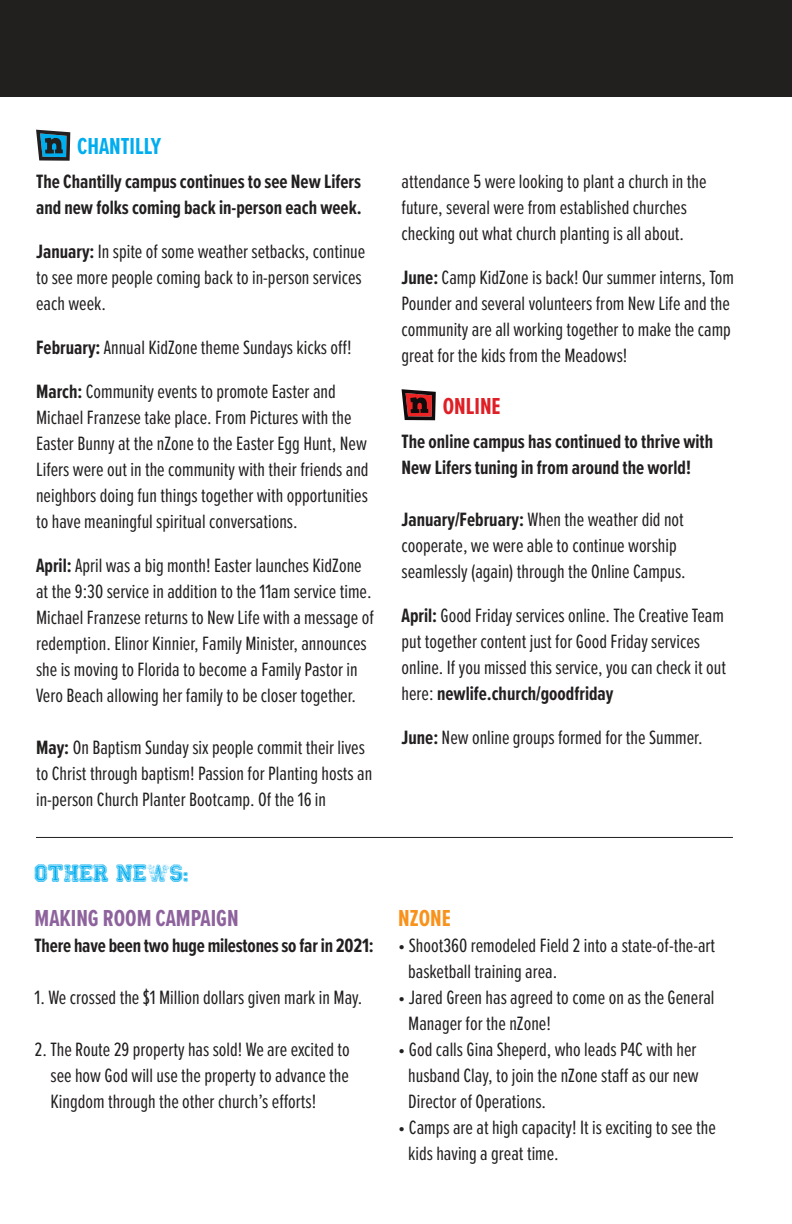
<style>
.page{position:relative;width:792px;height:1224px;background:#fff}
.page>*{position:absolute;margin:0;border:0;box-sizing:border-box;transform-origin:0 0}
.t1{font:700 24px "Proxima Nova Ex Cn";color:#8e639d}
.t2{font:700 24px "Proxima Nova Ex Cn";color:#00adef}
.t3{font:700 24px "Proxima Nova Ex Cn";color:#df1f26}
.t4{font:700 24px "Proxima Nova Ex Cn";color:#f7931d}
.t5{font:20px/26px "Proxima Nova Ex Cn";color:#221f1f}
.t6{font:700 20px/26px "Proxima Nova Ex Cn";color:#221f1f}
.t7{font:18px "Colleged";color:#00adef}
.s1{font-weight:700}
</style>
<div class="page">
<div style="left:0;top:0;width:792px;height:96px;background:#221f1f"></div>
<hr style="left:36px;top:837px;width:697px;height:1px;background:#221f1f">
<svg style="left:36px;top:130px;width:34px;height:31px"></svg>
<svg style="left:402px;top:389px;width:34px;height:31px"></svg>
<p class="t2" style="left:77px;top:136px;width:85px">CHANTILLY</p>
<p class="t6" style="left:36px;top:170px;width:327px">The Chantilly campus continues to see New Lifers and new folks coming back in- person each week.</p>
<p class="t5" style="left:36px;top:240px;width:331px"><span class="s1">January:</span> In spite of some weather setbacks, continue to see more people coming back to in- person services each week.</p>
<p class="t5" style="left:36px;top:336px;width:317px"><span class="s1">February:</span> Annual KidZone theme Sundays kicks off!</p>
<p class="t5" style="left:36px;top:380px;width:334px"><span class="s1">March:</span> Community events to promote Easter and Michael Franzese take place. From Pictures with the Easter Bunny at the nZone to the Easter Egg Hunt, New Lifers were out in the community with their friends and neighbors doing fun things together with opportunities to have meaningful spiritual conversations.</p>
<p class="t5" style="left:36px;top:554px;width:339px"><span class="s1">April:</span> April was a big month! Easter launches KidZone at the 9:30 service in addition to the 11am service time.<br>Michael Franzese returns to New Life with a message of redemption. Elinor Kinnier, Family Minister, announces she is moving to Florida to become a Family Pastor in Vero Beach allowing her family to be closer together.</p>
<p class="t5" style="left:36px;top:736px;width:338px"><span class="s1">May:</span> On Baptism Sunday six people commit their lives to Christ through baptism! Passion for Planting hosts an in- person Church Planter Bootcamp. Of the 16 in</p>
<p class="t7" style="left:35px;top:864px;width:155px">OTHER NEWS:</p>
<p class="t1" style="left:35px;top:908px;width:206px">MAKING ROOM CAMPAIGN</p>
<p class="t6" style="left:35px;top:933px;width:341px">There have been two huge milestones so far in 2021:</p>
<p class="t5" style="left:35px;top:985px;width:329px">1. We crossed the $1 Million dollars given mark in May.</p>
<p class="t5" style="left:51px;top:1037px;width:301px;text-align:justify;text-indent:-16px">2. The Route 29 property has sold! We are excited to see how God will use the property to advance the Kingdom through the other church’s efforts!</p>
<p class="t5" style="left:402px;top:169px;width:307px">attendance 5 were looking to plant a church in the future, several were from established churches checking out what church planting is all about.</p>
<p class="t5" style="left:402px;top:265px;width:334px"><span class="s1">June:</span> Camp KidZone is back! Our summer interns, Tom Pounder and several volunteers from New Life and the community are all working together to make the camp great for the kids from the Meadows!</p>
<p class="t3" style="left:443px;top:396px;width:60px">ONLINE</p>
<p class="t6" style="left:402px;top:429px;width:313px">The online campus has continued to thrive with<br>New Lifers tuning in from around the world!</p>
<p class="t5" style="left:402px;top:507px;width:286px"><span class="s1">January/February:</span> When the weather did not cooperate, we were able to continue worship seamlessly (again) through the Online Campus.</p>
<p class="t5" style="left:402px;top:603px;width:326px"><span class="s1">April:</span> Good Friday services online. The Creative Team put together content just for Good Friday services online. If you missed this service, you can check it out here: <span class="s1">newlife.church/goodfriday</span></p>
<p class="t5" style="left:402px;top:725px;width:303px"><span class="s1">June:</span> New online groups formed for the Summer.</p>
<p class="t4" style="left:398px;top:908px;width:54px">NZONE</p>
<p class="t5" style="left:408px;top:933px;width:309px;text-indent:-10px">• Shoot360 remodeled Field 2 into a state- of- the- art basketball training area.</p>
<p class="t5" style="left:408px;top:985px;width:308px;text-indent:-10px">• Jared Green has agreed to come on as the General<br>Manager for the nZone!</p>
<p class="t5" style="left:408px;top:1037px;width:292px;text-align:justify;text-indent:-10px">• God calls Gina Sheperd, who leads P4C with her husband Clay, to join the nZone staff as our new Director of Operations.</p>
<p class="t5" style="left:408px;top:1115px;width:309px;text-indent:-10px">• Camps are at high capacity! It is exciting to see the kids having a great time.</p>
</div>
